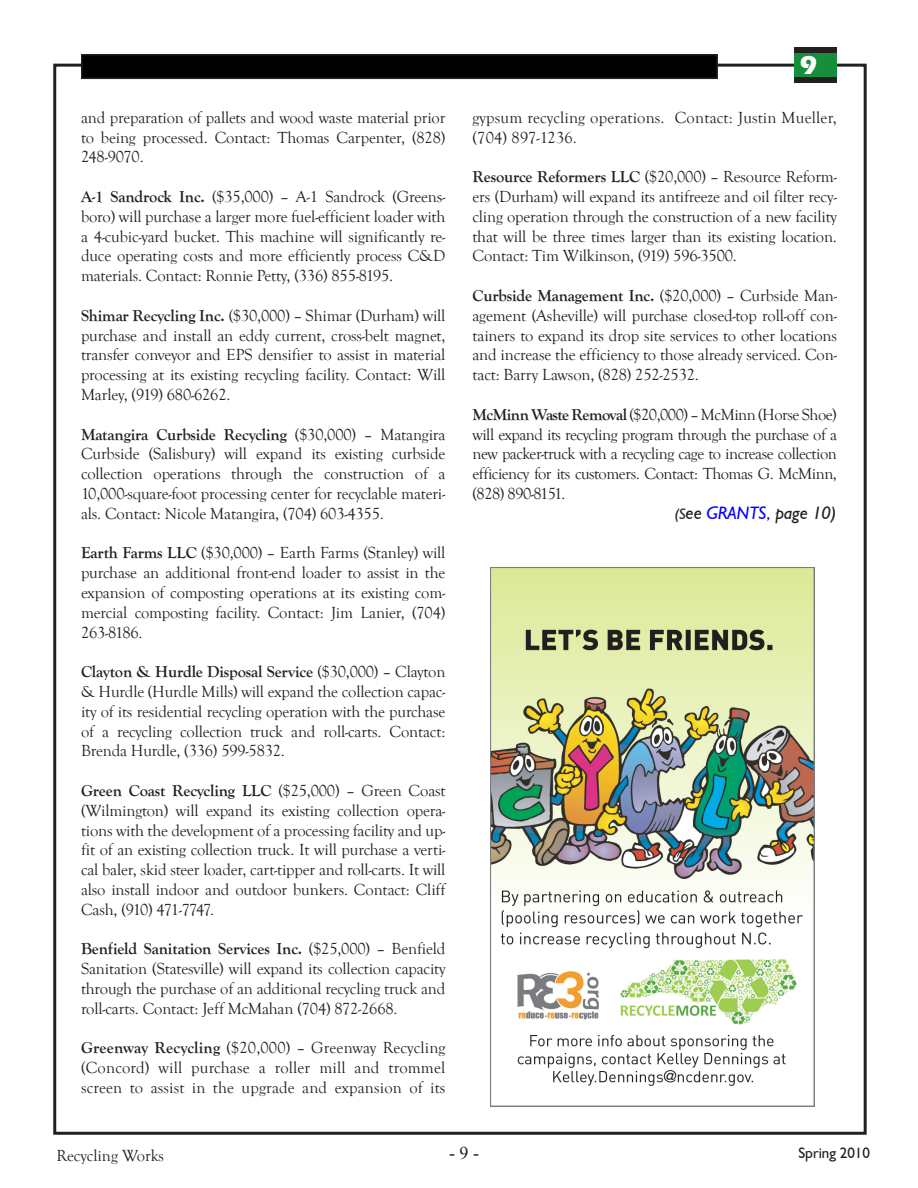
<style>
.page{position:relative;width:918px;height:1188px;background:#fff}
.page>*{position:absolute;margin:0;border:0;box-sizing:border-box;transform-origin:0 0}
.t1{font:700 27px "Eras IT Cby BT";color:#fff}
.Body_text{font:italic 18px "Humanist 521 BT";color:#231f20}
.t2{font:18px "Times New Roman";color:#231f20}
.Body_text-2{font:16.5px/19.8px "Goudy Old Style T";letter-spacing:-.01em;color:#231f20;text-align:justify}
.Body_text-3{font:16.5px/19.8px "Goudy Old Style T";letter-spacing:.01em;color:#231f20}
.t3{font:15px "Humanist 521 BT";color:#231f20}
.s1{font-weight:700}
.s2{font-size:15px}
.s3{color:#00f}
</style>
<div class="page">
<div style="left:82px;top:55px;width:635px;height:23px;background:#010000"></div>
<div style="left:81px;top:54px;width:637px;height:25px;border:2px solid #231f20"></div>
<div style="left:794px;top:47px;width:43px;height:36px;background:#178e3c"></div>
<div style="left:794px;top:47px;width:43px;height:6px;background:#231f20"></div>
<div style="left:794px;top:77px;width:43px;height:6px;background:#231f20"></div>
<img style="left:491px;top:567px;width:324px;height:540px">
<p class="Body_text-2" style="left:81px;top:108px;width:366px">and preparation of pallets and wood waste material prior to being processed. Contact: Thomas Carpenter, (828)<br>248-9070.</p>
<p class="Body_text-2" style="left:81px;top:187px;width:366px"><span class="s1">A-1 Sandrock Inc.</span> ($35,000) – A-1 Sandrock (Greens&shy;boro) will purchase a larger more fuel-efficient loader with a 4-cubic-yard bucket. This machine will significantly re&shy;duce operating costs and more efficiently process C&amp;D materials. Contact: Ronnie Petty, (336) 855-8195.</p>
<p class="Body_text-2" style="left:81px;top:306px;width:366px"><span class="s1">Shimar Recycling Inc.</span> ($30,000) – Shimar (Durham) will purchase and install an eddy current, cross-belt magnet, transfer conveyor and EPS densifier to assist in material processing at its existing recycling facility. Contact: Will Marley, (919) 680-6262.</p>
<p class="Body_text-2" style="left:81px;top:425px;width:366px"><span class="s1">Matangira Curbside Recycling</span> ($30,000) – Matangira Curbside (Salisbury) will expand its existing curbside collection operations through the construction of a 10,000-square-foot processing center for recyclable materi&shy;als. Contact: Nicole Matangira, (704) 603-4355.</p>
<p class="Body_text-2" style="left:81px;top:543px;width:366px"><span class="s1">Earth Farms LLC</span> ($30,000) – Earth Farms (Stanley) will purchase an additional front-end loader to assist in the expansion of composting operations at its existing com&shy;mercial composting facility. Contact: Jim Lanier, (704)<br>263-8186.</p>
<p class="Body_text-2" style="left:81px;top:662px;width:366px"><span class="s1">Clayton &amp; Hurdle Disposal Service</span> ($30,000) – Clayton &amp; Hurdle (Hurdle Mills) will expand the collection capac&shy;ity of its residential recycling operation with the purchase of a recycling collection truck and roll-carts. Contact:<br>Brenda Hurdle, (336) 599-5832.</p>
<p class="Body_text-2" style="left:81px;top:781px;width:366px"><span class="s1">Green Coast Recycling LLC</span> ($25,000) – Green Coast (Wilmington) will expand its existing collection opera&shy;tions with the development of a processing facility and up&shy;fit of an existing collection truck. It will purchase a verti&shy;cal baler, skid steer loader, cart-tipper and roll-carts. It will also install indoor and outdoor bunkers. Contact: Cliff Cash, (910) 471-7747.</p>
<p class="Body_text-2" style="left:81px;top:939px;width:366px"><span class="s1">Benfield Sanitation Services Inc.</span> ($25,000) – Benfield Sanitation (Statesville) will expand its collection capacity through the purchase of an additional recycling truck and roll-carts. Contact: Jeff McMahan (704) 872-2668.</p>
<p class="Body_text-2" style="left:81px;top:1038px;width:366px"><span class="s1">Greenway Recycling</span> ($20,000) – Greenway Recycling (Concord) will purchase a roller mill and trommel screen to assist in the upgrade and expansion of its</p>
<h1 class="t1" style="left:800px;top:48px;width:18px">9</h1>
<p class="Body_text-3" style="left:472px;top:108px;width:366px">gypsum recycling operations. Contact: Justin Mueller, (704) 897-1236.</p>
<p class="Body_text-2" style="left:472px;top:167px;width:366px"><span class="s1">Resource Reformers LLC</span> ($20,000) – Resource Reform&shy;ers (Durham) will expand its antifreeze and oil filter recy&shy;cling operation through the construction of a new facility that will be three times larger than its existing location.<br>Contact: Tim Wilkinson, (919) 596-3500.</p>
<p class="Body_text-2" style="left:472px;top:286px;width:366px"><span class="s1">Curbside Management Inc.</span> ($20,000) – Curbside Man&shy;agement (Asheville) will purchase closed-top roll-off con&shy;tainers to expand its drop site services to other locations and increase the efficiency to those already serviced. Con&shy;tact: Barry Lawson, (828) 252-2532.</p>
<p class="Body_text-2" style="left:472px;top:405px;width:366px"><span class="s1">McMinn Waste Removal</span> ($20,000) – McMinn (Horse Shoe) will expand its recycling program through the purchase of a new packer-truck with a recycling cage to increase collection efficiency for its customers. Contact: Thomas G. McMinn, (828) 890-8151.</p>
<p class="Body_text" style="left:674px;top:502px;width:164px"><span class="s2">(S</span>ee <span class="s3">GRANTS,</span> page 10)</p>
<p class="Body_text-2" style="left:56px;top:1146px;width:109px">Recycling Works</p>
<p class="t2" style="left:449px;top:1141px;width:31px">- 9 -</p>
<p class="t3" style="left:798px;top:1144px;width:73px">Spring 2010</p>
</div>
